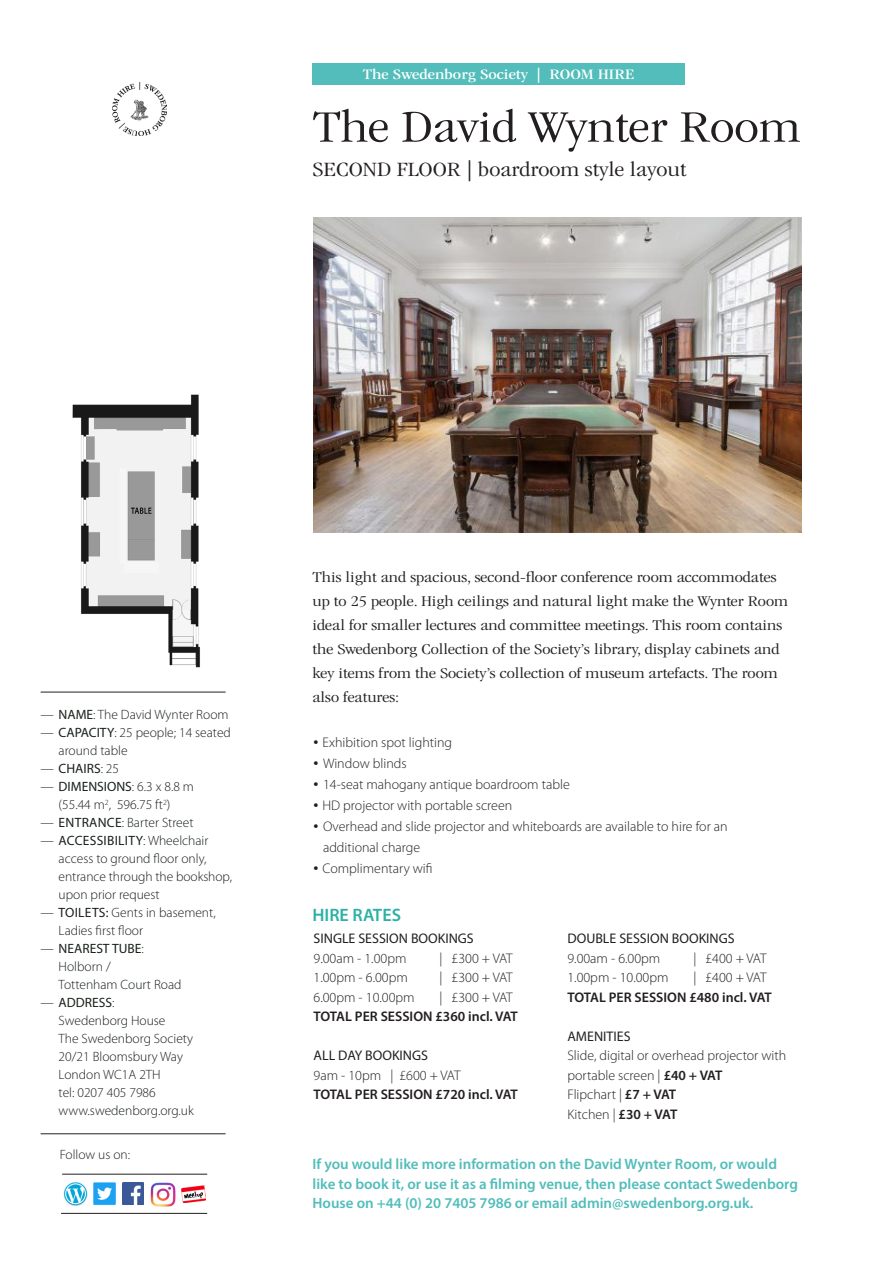
<style>
.page{position:relative;width:893px;height:1263px;background:#fff}
.page>*{position:absolute;margin:0;border:0;box-sizing:border-box;transform-origin:0 0}
.t1{font:300 condensed 46.5px "ITC Garamond Std";color:#231f20;scale:1.35 1}
.t2{font:300 condensed 21px "ITC Garamond Std";color:#231f20;scale:1.35 1}
.t3{font:600 18px "Myriad Pro";color:#2db1a6}
.t4{font:300 condensed 15.45px/24px "ITC Garamond Std";color:#231f20;scale:1.35 1}
.t5{font:600 15px/19.5px "Myriad Pro";color:#52bdba}
.t6{font:condensed 15px "ITC Garamond Std";color:#fff;scale:1.35 1}
.features{font:300 13.95px/21px "Myriad Pro";color:#231f20}
.rates{font:300 13.95px "Myriad Pro";color:#231f20}
.t7{font:600 13.95px "Myriad Pro";color:#231f20}
.t8{font:13.95px "Myriad Pro";color:#231f20}
.side_info{font:300 13.5px/18px "Myriad Pro";color:#182019}
.side_info-2{font:13.5px "Myriad Pro";color:#182019}
.t9{font:300 13.5px "Myriad Pro";color:#231f20}
.s1{font-weight:400}
.s2{font-weight:300}
.s3{font-family:"ITC Garamond Std";font-weight:400;font-stretch:condensed}
.s4{font-weight:600}
</style>
<div class="page">
<div style="left:313px;top:64px;width:372px;height:21px;background:#52bdba"></div>
<img style="left:72px;top:394px;width:128px;height:274px">
<hr style="left:41px;top:1133px;width:185px;height:1px;background:#231f20">
<hr style="left:41px;top:692px;width:185px;height:1px;background:#231f20">
<img style="left:113px;top:82px;width:54px;height:54px">
<hr style="left:62px;top:1174px;width:145px;height:1px;background:#231f20">
<hr style="left:61px;top:1213px;width:146px;height:1px;background:#231f20">
<img style="left:122px;top:1182px;width:22px;height:22px">
<img style="left:93px;top:1182px;width:23px;height:23px">
<img style="left:150px;top:1182px;width:26px;height:25px">
<img style="left:182px;top:1185px;width:23px;height:17px">
<img style="left:63px;top:1182px;width:24px;height:23px">
<img style="left:314px;top:218px;width:487px;height:315px">
<p class="t6" style="left:363px;top:66px;width:203px">The Swedenborg Society | ROOM HIRE</p>
<p class="t1" style="left:313px;top:101px;width:363px">The David Wynter Room</p>
<p class="t2" style="left:313px;top:158px;width:278px">SECOND FLOOR | boardroom style layout</p>
<p class="side_info" style="left:41px;top:706px;width:189px">— <span class="s1">NAME</span>: The David Wynter Room</p>
<p class="side_info" style="left:59px;top:724px;width:174px;text-indent:-18px">— <span class="s1">CAPACITY</span>: 25 people; 14 seated around table</p>
<p class="side_info-2" style="left:41px;top:761px;width:80px"><span class="s2">—</span> CHAIRS<span class="s2">: 25</span></p>
<p class="side_info" style="left:41px;top:778px;width:155px">— <span class="s1">DIMENSIONS</span>: 6.3 x 8.8 m</p>
<p class="side_info" style="left:59px;top:796px;width:113px">(55.44 m<sup>2</sup>, 596.75 ft<sup>2</sup>)</p>
<p class="side_info" style="left:41px;top:814px;width:154px">— <span class="s1">ENTRANCE</span>: Barter Street</p>
<p class="side_info" style="left:59px;top:832px;width:175px;text-indent:-18px">— <span class="s1">ACCESSIBILITY</span>: Wheelchair access to ground floor only, entrance through the bookshop, upon prior request</p>
<p class="side_info" style="left:59px;top:904px;width:159px;text-indent:-18px">— <span class="s1">TOILETS:</span> Gents in basement,<br>Ladies first floor</p>
<p class="side_info-2" style="left:41px;top:941px;width:105px"><span class="s2">—</span> NEAREST TUBE<span class="s2">:</span></p>
<p class="side_info" style="left:59px;top:958px;width:54px">Holborn /</p>
<p class="side_info" style="left:59px;top:976px;width:124px">Tottenham Court Road</p>
<p class="side_info-2" style="left:41px;top:995px;width:75px"><span class="s2">—</span> ADDRESS<span class="s2">:</span></p>
<p class="side_info" style="left:59px;top:1012px;width:108px">Swedenborg House</p>
<p class="side_info" style="left:59px;top:1030px;width:136px">The Swedenborg Society</p>
<p class="side_info" style="left:59px;top:1048px;width:126px">20/21 Bloomsbury Way</p>
<p class="side_info" style="left:59px;top:1066px;width:104px">London WC1A 2TH</p>
<p class="side_info" style="left:59px;top:1084px;width:99px">tel: 0207 405 7986</p>
<p class="side_info" style="left:59px;top:1102px;width:137px">www.swedenborg.org.uk</p>
<p class="t9" style="left:60px;top:1147px;width:72px">Follow us on:</p>
<p class="t4" style="left:313px;top:565px;width:354px">This light and spacious, second-floor conference room accommodates up to 25 people. High ceilings and natural light make the Wynter Room ideal for smaller lectures and committee meetings. This room contains the Swedenborg Collection of the Society’s library, display cabinets and key items from the Society’s collection of museum artefacts. The room also features:</p>
<p class="features" style="left:313px;top:732px;width:141px"><span class="s3">•</span> Exhibition spot lighting</p>
<p class="features" style="left:313px;top:753px;width:96px"><span class="s3">•</span> Window blinds</p>
<p class="features" style="left:313px;top:774px;width:259px"><span class="s3">•</span> 14-seat mahogany antique boardroom table</p>
<p class="features" style="left:313px;top:795px;width:201px"><span class="s3">•</span> HD projector with portable screen</p>
<p class="features" style="left:323px;top:816px;width:406px;text-indent:-11px"><span class="s3">•</span> Overhead and slide projector and whiteboards are available to hire for an additional charge</p>
<p class="features" style="left:313px;top:858px;width:122px"><span class="s3">•</span> Complimentary wifi</p>
<p class="t3" style="left:313px;top:903px;width:90px">HIRE RATES</p>
<p class="t8" style="left:567px;top:930px;width:169px">DOUBLE SESSION BOOKINGS</p>
<p class="rates" style="left:567px;top:950px;width:94px">9.00am - 6.00pm</p>
<p class="rates" style="left:693px;top:950px;width:75px">| £400 + VAT</p>
<p class="rates" style="left:567px;top:970px;width:103px">1.00pm - 10.00pm</p>
<p class="rates" style="left:693px;top:970px;width:75px">| £400 + VAT</p>
<p class="t7" style="left:567px;top:988px;width:206px">TOTAL PER SESSION £480 incl. VAT</p>
<p class="t8" style="left:567px;top:1027px;width:65px">AMENITIES</p>
<p class="features" style="left:567px;top:1046px;width:220px;line-height:19.5px">Slide, digital or overhead projector with portable screen | <span class="s4">£40 + VAT</span></p>
<p class="features" style="left:567px;top:1084px;width:110px">Flipchart | <span class="s4">£7 + VAT</span></p>
<p class="features" style="left:567px;top:1104px;width:111px">Kitchen | <span class="s4">£30 + VAT</span></p>
<p class="t5" style="left:313px;top:1154px;width:487px">If you would like more information on the David Wynter Room, or would like to book it, or use it as a filming venue, then please contact Swedenborg<br>House on +44 (0) 20 7405 7986 or email admin@swedenborg.org.uk.</p>
<p class="t8" style="left:314px;top:930px;width:162px">SINGLE SESSION BOOKINGS</p>
<p class="rates" style="left:314px;top:950px;width:94px">9.00am - 1.00pm</p>
<p class="rates" style="left:440px;top:950px;width:75px">| £300 + VAT</p>
<p class="rates" style="left:314px;top:970px;width:96px">1.00pm - 6.00pm</p>
<p class="rates" style="left:440px;top:970px;width:75px">| £300 + VAT</p>
<p class="rates" style="left:314px;top:989px;width:103px">6.00pm - 10.00pm</p>
<p class="rates" style="left:440px;top:989px;width:75px">| £300 + VAT</p>
<p class="t7" style="left:314px;top:1007px;width:206px">TOTAL PER SESSION £360 incl. VAT</p>
<p class="t8" style="left:314px;top:1047px;width:116px">ALL DAY BOOKINGS</p>
<p class="rates" style="left:314px;top:1067px;width:148px">9am - 10pm | £600 + VAT</p>
<p class="t7" style="left:314px;top:1085px;width:206px">TOTAL PER SESSION £720 incl. VAT</p>
</div>
